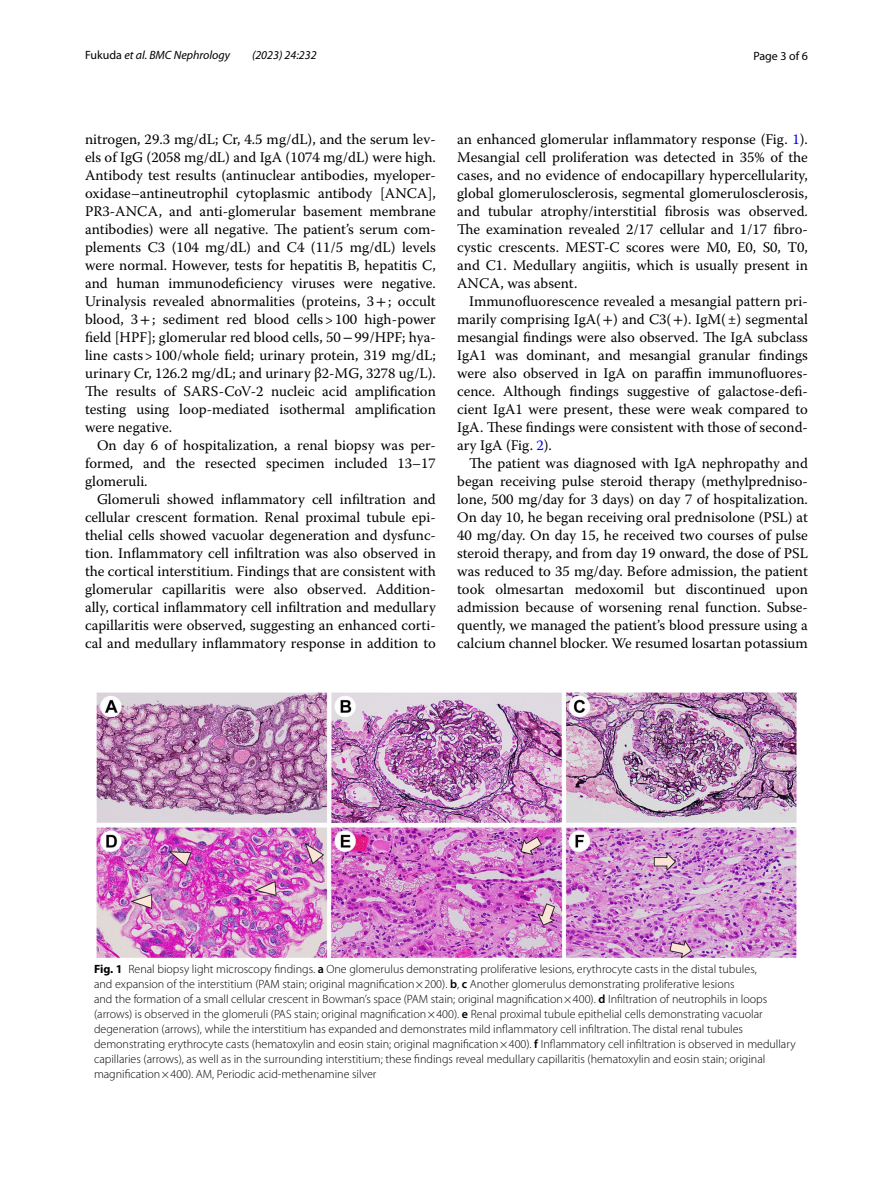
<style>
.page{position:relative;width:893px;height:1187px;background:#fff}
.page>*{position:absolute;margin:0;border:0;box-sizing:border-box;transform-origin:0 0}
.t1{font:14.7px/18px "Warnock Pro";color:#000;text-align:justify}
.t2{font:300 12px/15px "Myriad Pro";color:#000}
.t3{font:italic 12px "Myriad Pro";color:#000}
.t4{font:12px "Myriad Pro";color:#000}
.s1{font-style:normal}
.s2{font-family:"STIX"}
.s3{color:#00f}
.s4{font-weight:700}
.s5{font-weight:600}
</style>
<div class="page">
<img style="left:96px;top:692px;width:701px;height:266px">
<p class="t3" style="left:85px;top:48px;width:147px"><span class="s1">Fukuda</span> et al. BMC Nephrology</p>
<p class="t3" style="left:252px;top:48px;width:66px">(2023) 24:232</p>
<p class="t4" style="left:753px;top:48px;width:56px">Page 3 of 6</p>
<p class="t1" style="left:85px;top:130px;width:352px">nitrogen, 29.3 mg/dL; Cr, 4.5 mg/dL), and the serum lev&shy;els of IgG (2058 mg/dL) and IgA (1074 mg/dL) were high.<br>Antibody test results (antinuclear antibodies, myeloper&shy;oxidase–antineutrophil cytoplasmic antibody [ANCA], PR3-ANCA, and anti-glomerular basement membrane antibodies) were all negative. The patient’s serum com&shy;plements C3 (104 mg/dL) and C4 (11/5 mg/dL) levels were normal. However, tests for hepatitis B, hepatitis C, and human immunodeficiency viruses were negative.<br>Urinalysis revealed abnormalities (proteins, 3<span class="s2">+</span>; occult blood, 3<span class="s2">+</span>; sediment red blood cells&gt;100 high-power field [HPF]; glomerular red blood cells, 50<span class="s2">−</span>99/HPF; hya&shy;line casts&gt;100/whole field; urinary protein, 319 mg/dL; urinary Cr, 126.2 mg/dL; and urinary β2-MG, 3278 ug/L).<br>The results of SARS-CoV-2 nucleic acid amplification testing using loop-mediated isothermal amplification were negative.</p>
<p class="t1" style="left:85px;top:436px;width:352px;text-indent:12px">On day 6 of hospitalization, a renal biopsy was per&shy;formed, and the resected specimen included 13–17 glomeruli.</p>
<p class="t1" style="left:85px;top:490px;width:352px;text-indent:12px">Glomeruli showed inflammatory cell infiltration and cellular crescent formation. Renal proximal tubule epi&shy;thelial cells showed vacuolar degeneration and dysfunc&shy;tion. Inflammatory cell infiltration was also observed in the cortical interstitium. Findings that are consistent with glomerular capillaritis were also observed. Addition&shy;ally, cortical inflammatory cell infiltration and medullary capillaritis were observed, suggesting an enhanced corti&shy;cal and medullary inflammatory response in addition to</p>
<p class="t1" style="left:457px;top:130px;width:352px">an enhanced glomerular inflammatory response (Fig. <span class="s3">1</span>).<br>Mesangial cell proliferation was detected in 35% of the cases, and no evidence of endocapillary hypercellularity, global glomerulosclerosis, segmental glomerulosclerosis, and tubular atrophy/interstitial fibrosis was observed.<br>The examination revealed 2/17 cellular and 1/17 fibro&shy;cystic crescents. MEST-C scores were M0, E0, S0, T0, and C1. Medullary angiitis, which is usually present in ANCA, was absent.</p>
<p class="t1" style="left:457px;top:292px;width:352px;text-indent:12px">Immunofluorescence revealed a mesangial pattern pri&shy;marily comprising IgA(<span class="s2">+</span>) and C3(<span class="s2">+</span>). IgM(±) segmental mesangial findings were also observed. The IgA subclass IgA1 was dominant, and mesangial granular findings were also observed in IgA on paraffin immunofluores&shy;cence. Although findings suggestive of galactose-defi&shy;cient IgA1 were present, these were weak compared to IgA. These findings were consistent with those of second&shy;ary IgA (Fig. <span class="s3">2</span>).</p>
<p class="t1" style="left:457px;top:454px;width:352px;text-indent:12px">The patient was diagnosed with IgA nephropathy and began receiving pulse steroid therapy (methylpredniso&shy;lone, 500 mg/day for 3 days) on day 7 of hospitalization.<br>On day 10, he began receiving oral prednisolone (PSL) at 40 mg/day. On day 15, he received two courses of pulse steroid therapy, and from day 19 onward, the dose of PSL was reduced to 35 mg/day. Before admission, the patient took olmesartan medoxomil but discontinued upon admission because of worsening renal function. Subse&shy;quently, we managed the patient’s blood pressure using a calcium channel blocker. We resumed losartan potassium</p>
<p class="t2" style="left:94px;top:961px;width:703px"><span class="s4">Fig. 1</span> Renal biopsy light microscopy findings. <span class="s5">a</span> One glomerulus demonstrating proliferative lesions, erythrocyte casts in the distal tubules,<br>and expansion of the interstitium (PAM stain; original magnification×200). <span class="s5">b</span>, <span class="s5">c</span> Another glomerulus demonstrating proliferative lesions<br>and the formation of a small cellular crescent in Bowman’s space (PAM stain; original magnification×400). <span class="s5">d</span> Infiltration of neutrophils in loops (arrows) is observed in the glomeruli (PAS stain; original magnification×400). <span class="s5">e</span> Renal proximal tubule epithelial cells demonstrating vacuolar degeneration (arrows), while the interstitium has expanded and demonstrates mild inflammatory cell infiltration. The distal renal tubules demonstrating erythrocyte casts (hematoxylin and eosin stain; original magnification×400). <span class="s5">f</span> Inflammatory cell infiltration is observed in medullary capillaries (arrows), as well as in the surrounding interstitium; these findings reveal medullary capillaritis (hematoxylin and eosin stain; original magnification×400). AM, Periodic acid-methenamine silver</p>
</div>
